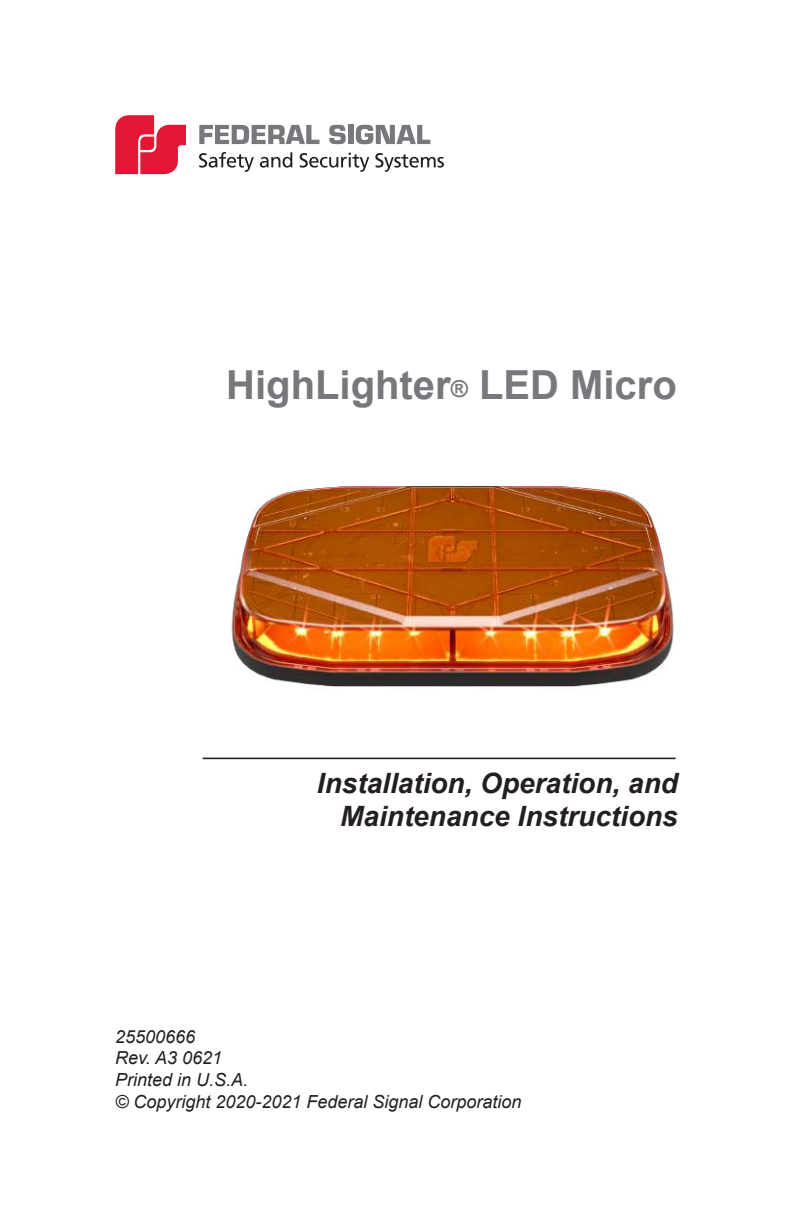
<style>
.page{position:relative;width:792px;height:1224px;background:#fff}
.page>*{position:absolute;margin:0;border:0;box-sizing:border-box;transform-origin:0 0}
.t1{font:700 40px "Arial";color:#76787b}
.t2{font:italic 700 28px/33.6px "Arial";color:#231f20;text-align:right}
.t3{font:italic 18px/21.6px "Arial";color:#231f20}
.s1{font-size:23.4px}
</style>
<div class="page">
<hr style="left:203px;top:758px;width:473px;height:1px;background:#231f20">
<svg style="left:115px;top:115px;width:71px;height:59px"></svg>
<svg style="left:199px;top:125px;width:120px;height:19px"></svg>
<svg style="left:329px;top:125px;width:17px;height:19px"></svg>
<div style="left:348px;top:125px;width:5px;height:19px;background:#76787b"></div>
<svg style="left:356px;top:125px;width:74px;height:19px"></svg>
<svg style="left:199px;top:152px;width:55px;height:20px"></svg>
<svg style="left:260px;top:152px;width:32px;height:16px"></svg>
<svg style="left:300px;top:153px;width:69px;height:19px"></svg>
<svg style="left:375px;top:153px;width:69px;height:19px"></svg>
<img style="left:229px;top:486px;width:445px;height:205px">
<h1 class="t1" style="left:226px;top:357px;width:452px">HighLighter<span class="s1">®</span> LED Micro</h1>
<h2 class="t2" style="left:317px;top:767px;width:362px">Installation, Operation, and<br>Maintenance Instructions</h2>
<p class="t3" style="left:115px;top:1026px;width:408px">25500666<br>Rev. A3 0621<br>Printed in U.S.A.<br>© Copyright 2020-2021 Federal Signal Corporation</p>
</div>
